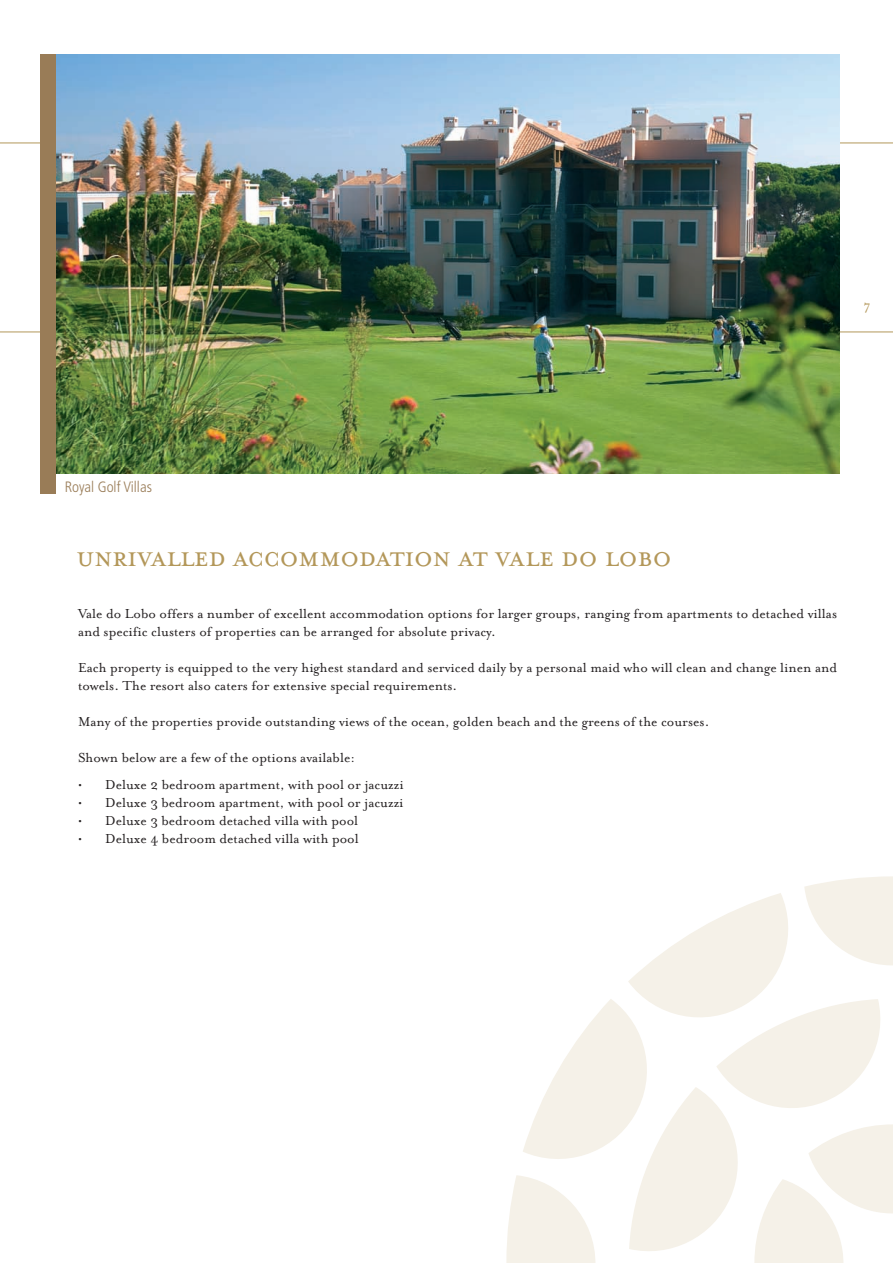
<style>
.page{position:relative;width:893px;height:1263px;background:#fff}
.page>*{position:absolute;margin:0;border:0;box-sizing:border-box;transform-origin:0 0}
.t1{font:31.5px "Mrs Eaves All Small Caps";letter-spacing:-.01em;color:#b39759}
.t2{font:15px/18px "Mrs Eaves Roman";color:#231f20}
.t3{font:300 condensed 15px "Frutiger LT";color:#997c57}
.t4{font:15px "Mrs Eaves Roman";color:#b39759}
</style>
<div class="page">
<hr style="left:0;top:143px;width:893px;height:1px;background:#b39759">
<hr style="left:0;top:332px;width:893px;height:1px;background:#b39759">
<img style="left:55px;top:54px;width:784px;height:419px">
<div style="left:40px;top:54px;width:15px;height:439px;background:#997c57"></div>
<svg style="left:506px;top:876px;width:387px;height:387px"></svg>
<p class="t4" style="left:863px;top:298px;width:9px">7</p>
<p class="t3" style="left:65px;top:478px;width:89px">Royal Golf Villas</p>
<h1 class="t1" style="left:77px;top:545px;width:597px">Unrivalled accommodation at vale do Lobo</h1>
<p class="t2" style="left:78px;top:605px;width:761px">Vale do Lobo offers a number of excellent accommodation options for larger groups, ranging from apartments to detached villas and specific clusters of properties can be arranged for absolute privacy.</p>
<p class="t2" style="left:78px;top:659px;width:761px">Each property is equipped to the very highest standard and serviced daily by a personal maid who will clean and change linen and towels. The resort also caters for extensive special requirements.</p>
<p class="t2" style="left:78px;top:713px;width:633px">Many of the properties provide outstanding views of the ocean, golden beach and the greens of the courses.</p>
<p class="t2" style="left:78px;top:749px;width:279px">Shown below are a few of the options available:</p>
<p class="t2" style="left:78px;top:776px;width:327px">• Deluxe 2 bedroom apartment, with pool or jacuzzi</p>
<p class="t2" style="left:78px;top:794px;width:327px">• Deluxe 3 bedroom apartment, with pool or jacuzzi</p>
<p class="t2" style="left:78px;top:812px;width:282px">• Deluxe 3 bedroom detached villa with pool</p>
<p class="t2" style="left:78px;top:830px;width:282px">• Deluxe 4 bedroom detached villa with pool</p>
</div>
